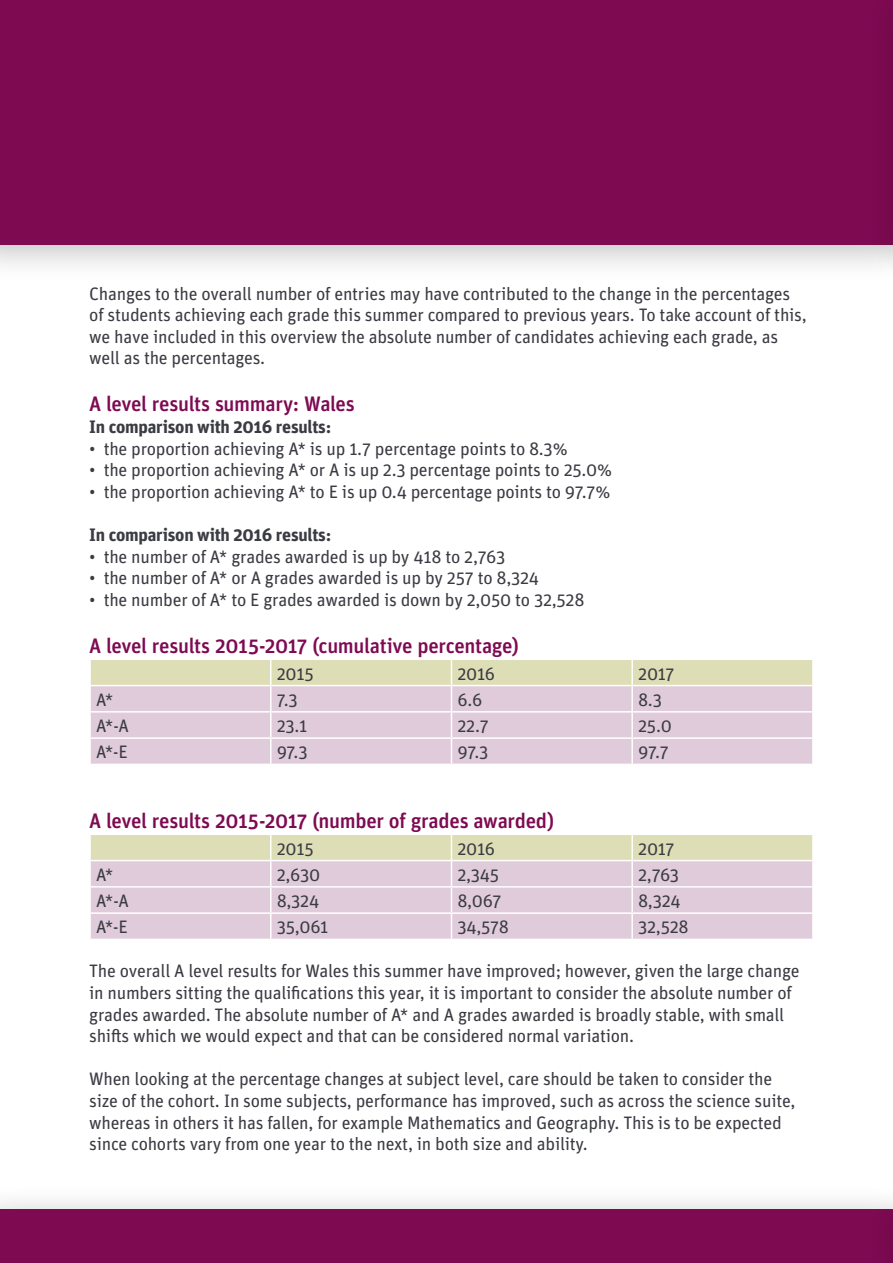
<style>
.page{position:relative;width:893px;height:1263px;background:#fff}
.page>*{position:absolute;margin:0;border:0;box-sizing:border-box;transform-origin:0 0}
.t1{font:500 21px "Unit OT";letter-spacing:-.02em;color:#7e0a52}
.t2{font:18px/21.6px "Unit OT";letter-spacing:-.015em;color:#3b3c43}
.t3{font:700 18px "Unit OT";letter-spacing:-.015em;color:#3b3c43}
</style>
<div class="page">
<svg style="left:90px;top:659px;width:723px;height:105px;background:#e1d2d3"></svg>
<hr style="left:632px;top:737px;width:182px;height:2px;background:#fff">
<hr style="left:631px;top:739px;width:2px;height:25px;background:#fff">
<hr style="left:812px;top:739px;width:2px;height:25px;background:#fff">
<svg style="left:90px;top:834px;width:723px;height:105px;background:#e0d1d3"></svg>
<hr style="left:632px;top:912px;width:182px;height:2px;background:#fff">
<hr style="left:631px;top:914px;width:2px;height:25px;background:#fff">
<hr style="left:89px;top:860px;width:182px;height:1px;background:#fff">
<hr style="left:89px;top:861px;width:2px;height:25px;background:#fff">
<hr style="left:271px;top:860px;width:180px;height:1px;background:#fff">
<hr style="left:451px;top:860px;width:181px;height:1px;background:#fff">
<hr style="left:632px;top:860px;width:182px;height:1px;background:#fff">
<hr style="left:812px;top:861px;width:2px;height:25px;background:#fff">
<hr style="left:89px;top:887px;width:2px;height:25px;background:#fff">
<hr style="left:812px;top:887px;width:2px;height:25px;background:#fff">
<hr style="left:89px;top:914px;width:2px;height:25px;background:#fff">
<hr style="left:812px;top:914px;width:2px;height:25px;background:#fff">
<div style="left:0;top:0;width:893px;height:283px;background:#000;opacity:.25"></div>
<div style="left:0;top:0;width:893px;height:245px;background:#7e0a52"></div>
<div style="left:0;top:1182px;width:893px;height:81px;background:#000;opacity:.25"></div>
<div style="left:0;top:1209px;width:893px;height:54px;background:#7e0a52"></div>
<div style="left:867px;top:0;width:26px;height:283px;background:#000;opacity:.25"></div>
<div style="left:866px;top:1182px;width:27px;height:81px;background:#000;opacity:.25"></div>
<p class="t2" style="left:89px;top:282px;width:719px">Changes to the overall number of entries may have contributed to the change in the percentages of students achieving each grade this summer compared to previous years. To take account of this, we have included in this overview the absolute number of candidates achieving each grade, as well as the percentages.</p>
<p class="t1" style="left:89px;top:391px;width:267px">A level results summary: Wales</p>
<p class="t3" style="left:89px;top:415px;width:244px">In comparison with 2016 results:</p>
<p class="t2" style="left:89px;top:437px;width:480px">• the proportion achieving A* is up 1.7 percentage points to 8.3%</p>
<p class="t2" style="left:89px;top:459px;width:524px">• the proportion achieving A* or A is up 2.3 percentage points to 25.0%</p>
<p class="t2" style="left:89px;top:480px;width:523px">• the proportion achieving A* to E is up 0.4 percentage points to 97.7%</p>
<p class="t3" style="left:89px;top:523px;width:244px">In comparison with 2016 results:</p>
<p class="t2" style="left:89px;top:545px;width:417px">• the number of A* grades awarded is up by 418 to 2,763</p>
<p class="t2" style="left:89px;top:567px;width:451px">• the number of A* or A grades awarded is up by 257 to 8,324</p>
<p class="t2" style="left:89px;top:588px;width:497px">• the number of A* to E grades awarded is down by 2,050 to 32,528</p>
<p class="t1" style="left:89px;top:632px;width:431px">A level results 2015-2017 (cumulative percentage)</p>
<p class="t2" style="left:277px;top:662px;width:38px">2015</p>
<p class="t2" style="left:457px;top:662px;width:39px">2016</p>
<p class="t2" style="left:638px;top:662px;width:38px">2017</p>
<p class="t2" style="left:96px;top:688px;width:19px">A*</p>
<p class="t2" style="left:277px;top:688px;width:23px">7.3</p>
<p class="t2" style="left:457px;top:688px;width:26px">6.6</p>
<p class="t2" style="left:638px;top:688px;width:25px">8.3</p>
<p class="t2" style="left:96px;top:715px;width:34px">A*-A</p>
<p class="t2" style="left:277px;top:715px;width:32px">23.1</p>
<p class="t2" style="left:457px;top:715px;width:33px">22.7</p>
<p class="t2" style="left:638px;top:715px;width:35px">25.0</p>
<p class="t2" style="left:96px;top:741px;width:33px">A*-E</p>
<p class="t2" style="left:277px;top:741px;width:32px">97.3</p>
<p class="t2" style="left:457px;top:741px;width:32px">97.3</p>
<p class="t2" style="left:638px;top:741px;width:32px">97.7</p>
<p class="t1" style="left:89px;top:807px;width:467px">A level results 2015-2017 (number of grades awarded)</p>
<p class="t2" style="left:277px;top:837px;width:38px">2015</p>
<p class="t2" style="left:457px;top:837px;width:39px">2016</p>
<p class="t2" style="left:638px;top:837px;width:38px">2017</p>
<p class="t2" style="left:96px;top:863px;width:19px">A*</p>
<p class="t2" style="left:277px;top:863px;width:45px">2,630</p>
<p class="t2" style="left:457px;top:863px;width:43px">2,345</p>
<p class="t2" style="left:638px;top:863px;width:43px">2,763</p>
<p class="t2" style="left:96px;top:890px;width:34px">A*-A</p>
<p class="t2" style="left:277px;top:890px;width:44px">8,324</p>
<p class="t2" style="left:457px;top:890px;width:46px">8,067</p>
<p class="t2" style="left:638px;top:890px;width:44px">8,324</p>
<p class="t2" style="left:96px;top:916px;width:33px">A*-E</p>
<p class="t2" style="left:277px;top:916px;width:53px">35,061</p>
<p class="t2" style="left:457px;top:916px;width:53px">34,578</p>
<p class="t2" style="left:638px;top:916px;width:52px">32,528</p>
<p class="t2" style="left:89px;top:960px;width:712px">The overall A level results for Wales this summer have improved; however, given the large change in numbers sitting the qualifications this year, it is important to consider the absolute number of grades awarded. The absolute number of A* and A grades awarded is broadly stable, with small shifts which we would expect and that can be considered normal variation.</p>
<p class="t2" style="left:89px;top:1068px;width:708px">When looking at the percentage changes at subject level, care should be taken to consider the size of the cohort. In some subjects, performance has improved, such as across the science suite, whereas in others it has fallen, for example Mathematics and Geography. This is to be expected since cohorts vary from one year to the next, in both size and ability.</p>
</div>
